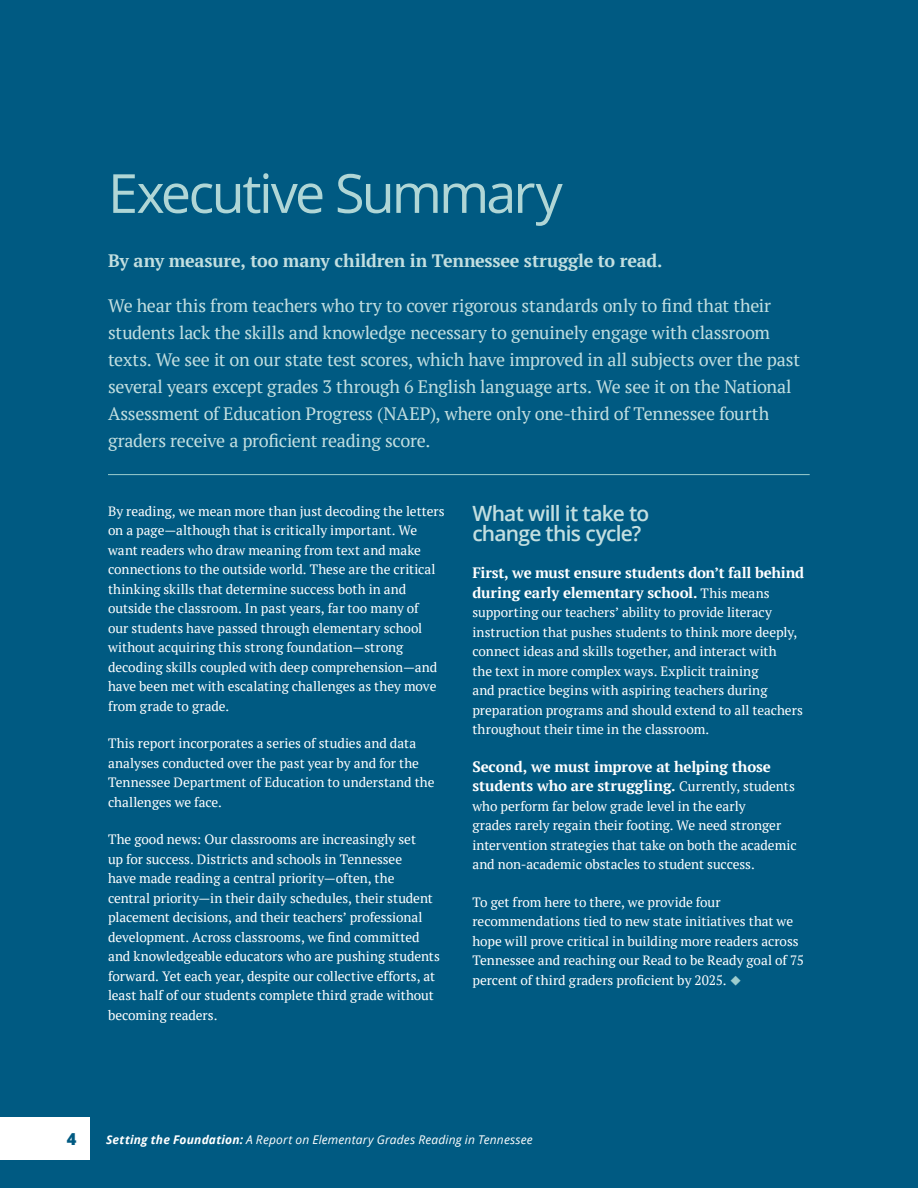
<style>
.page{position:relative;width:918px;height:1188px;background:#005a82}
.page>*{position:absolute;margin:0;border:0;box-sizing:border-box;transform-origin:0 0}
.t1{font:54px "Open Sans";letter-spacing:-.05em;color:#b0d6d6}
.t2{font:600 21px/19.5px "Open Sans";letter-spacing:-.035em;color:#c3dfe0}
.t3{font:18px/27px "PT Serif";letter-spacing:-.015em;color:#c3dfe0}
.t4{font:700 18px "PT Serif";letter-spacing:-.01em;color:#c3dfe0}
.t5{font:800 16.5px "Open Sans";color:#005a82}
.t6{font:700 15px/19.5px "PT Serif";letter-spacing:-.01em;color:#fff}
.t7{font:13.5px/19.5px "PT Serif";letter-spacing:-.005em;color:#fff}
.t8{font:italic 12px "Open Sans";letter-spacing:.015em;color:#fff}
.s1{font-weight:400;font-size:13.5px}
.s2{color:#9dcdce}
.s3{font-weight:700}
</style>
<div class="page">
<hr style="left:108px;top:474px;width:702px;height:1px;background:#9dcdce">
<div style="left:0;top:1117px;width:90px;height:43px;background:#fff"></div>
<h2 class="t1" style="left:108px;top:156px;width:456px">Executive Summary</h2>
<p class="t4" style="left:108px;top:249px;width:556px">By any measure, too many children in Tennessee struggle to read.</p>
<p class="t3" style="left:108px;top:292px;width:694px">We hear this from teachers who try to cover rigorous standards only to find that their students lack the skills and knowledge necessary to genuinely engage with classroom texts. We see it on our state test scores, which have improved in all subjects over the past several years except grades 3 through 6 English language arts. We see it on the National Assessment of Education Progress (NAEP), where only one-third of Tennessee fourth graders receive a proficient reading score.</p>
<p class="t7" style="left:108px;top:501px;width:338px">By reading, we mean more than just decoding the letters on a page—although that is critically important. We want readers who draw meaning from text and make connections to the outside world. These are the critical thinking skills that determine success both in and outside the classroom. In past years, far too many of<br>our students have passed through elementary school without acquiring this strong foundation—strong decoding skills coupled with deep comprehension—and have been met with escalating challenges as they move from grade to grade.</p>
<p class="t7" style="left:108px;top:733px;width:328px">This report incorporates a series of studies and data analyses conducted over the past year by and for the Tennessee Department of Education to understand the challenges we face.</p>
<p class="t7" style="left:108px;top:829px;width:334px">The good news: Our classrooms are increasingly set<br>up for success. Districts and schools in Tennessee<br>have made reading a central priority—often, the central priority—in their daily schedules, their student placement decisions, and their teachers’ professional development. Across classrooms, we find committed and knowledgeable educators who are pushing students forward. Yet each year, despite our collective efforts, at least half of our students complete third grade without becoming readers.</p>
<h3 class="t2" style="left:472px;top:504px;width:178px">What will it take to change this cycle?</h3>
<p class="t6" style="left:472px;top:563px;width:333px">First, we must ensure students don’t fall behind during early elementary school. <span class="s1">This means</span></p>
<p class="t7" style="left:472px;top:603px;width:332px">supporting our teachers’ ability to provide literacy instruction that pushes students to think more deeply, connect ideas and skills together, and interact with<br>the text in more complex ways. Explicit training<br>and practice begins with aspiring teachers during preparation programs and should extend to all teachers throughout their time in the classroom.</p>
<p class="t6" style="left:472px;top:757px;width:324px">Second, we must improve at helping those students who are struggling. <span class="s1">Currently, students</span></p>
<p class="t7" style="left:472px;top:796px;width:326px">who perform far below grade level in the early<br>grades rarely regain their footing. We need stronger intervention strategies that take on both the academic and non-academic obstacles to student success.</p>
<p class="t7" style="left:472px;top:892px;width:333px">To get from here to there, we provide four recommendations tied to new state initiatives that we hope will prove critical in building more readers across Tennessee and reaching our Read to be Ready goal of 75 percent of third graders proficient by 2025. <span class="s2">◆</span></p>
<p class="t5" style="left:67px;top:1126px;width:11px">4</p>
<p class="t8" style="left:106px;top:1131px;width:428px"><span class="s3">Setting the Foundation:</span> A Report on Elementary Grades Reading in Tennessee</p>
</div>
